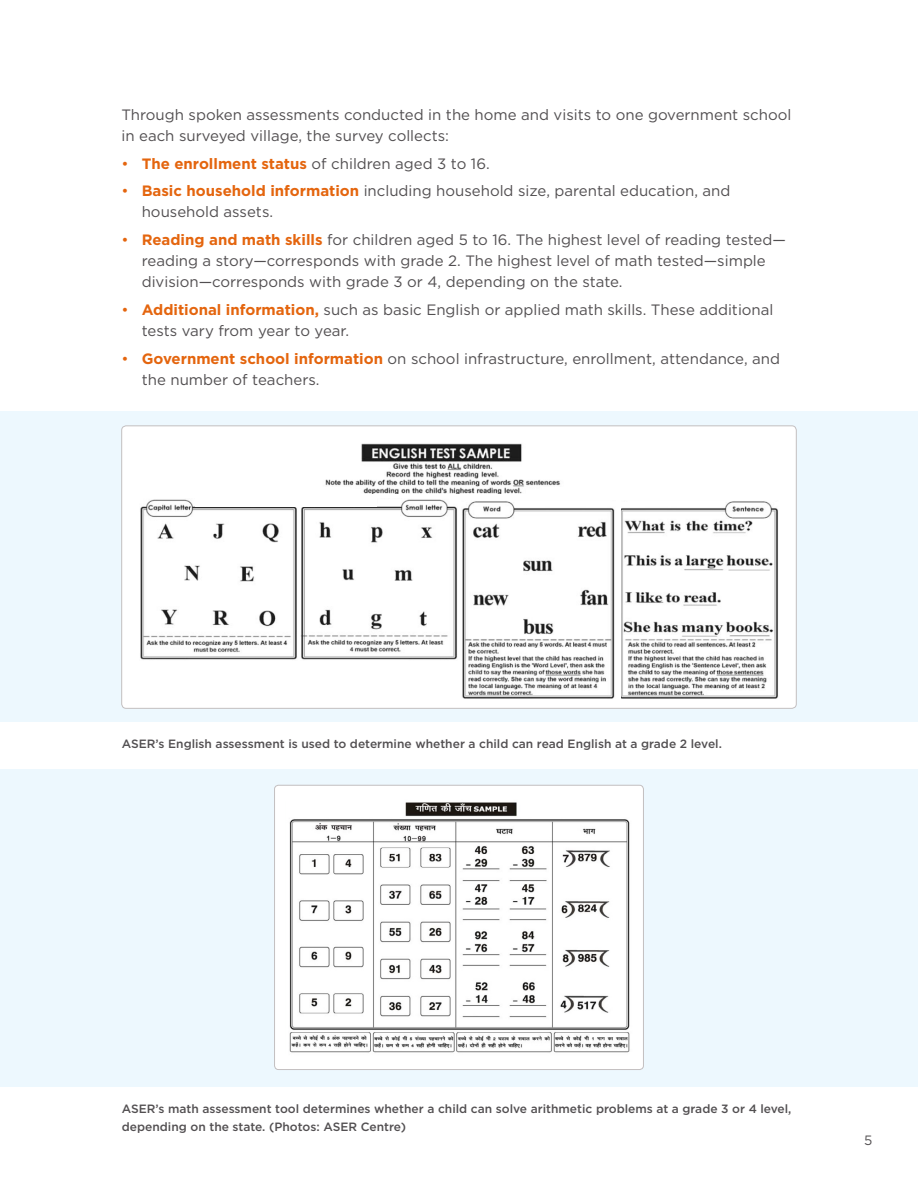
<style>
.page{position:relative;width:918px;height:1188px;background:#fff}
.page>*{position:absolute;margin:0;border:0;box-sizing:border-box;transform-origin:0 0}
.t1{font:15px/21px "Gotham";color:#524f51}
.t2{font:13.5px "Gotham";color:#524f51}
.t3{font:500 12px/18px "Gotham";color:#524f51}
.s1{color:#e4650e}
.s2{font-weight:700;color:#e4650e}
</style>
<div class="page">
<div style="left:0;top:770px;width:918px;height:317px;background:#edf8fe"></div>
<div style="left:275px;top:785px;width:368px;height:285px;background:#fff;border-radius:4px"></div>
<div style="left:274px;top:785px;width:370px;height:285px;border:1px solid #c3bfc0;border-radius:4px"></div>
<img style="left:289px;top:802px;width:341px;height:251px">
<div style="left:0;top:412px;width:918px;height:310px;background:#edf8fe"></div>
<div style="left:122px;top:426px;width:674px;height:282px;background:#fff;border-radius:4px"></div>
<img style="left:140px;top:499px;width:157px;height:161px">
<img style="left:462px;top:501px;width:153px;height:198px">
<img style="left:301px;top:499px;width:156px;height:161px">
<img style="left:621px;top:501px;width:157px;height:198px">
<img style="left:325px;top:443px;width:236px;height:51px">
<div style="left:303px;top:487px;width:47px;height:7px;background:#fff"></div>
<div style="left:195px;top:494px;width:181px;height:12px;background:#fff"></div>
<div style="left:543px;top:487px;width:75px;height:13px;background:#fff"></div>
<p class="t1" style="left:122px;top:104px;width:671px">Through spoken assessments conducted in the home and visits to one government school in each surveyed village, the survey collects:</p>
<p class="t1" style="left:122px;top:153px;width:370px"><span class="s1">•</span> <span class="s2">The enrollment status</span> of children aged 3 to 16.</p>
<p class="t1" style="left:142px;top:180px;width:590px;text-indent:-20px"><span class="s1">•</span> <span class="s2">Basic household information</span> including household size, parental education, and household assets.</p>
<p class="t1" style="left:142px;top:229px;width:646px;text-indent:-20px"><span class="s1">•</span> <span class="s2">Reading and math skills</span> for children aged 5 to 16. The highest level of reading tested— reading a story—corresponds with grade 2. The highest level of math tested—simple division—corresponds with grade 3 or 4, depending on the state.</p>
<p class="t1" style="left:142px;top:299px;width:633px;text-indent:-20px"><span class="s1">•</span> <span class="s2">Additional information,</span> such as basic English or applied math skills. These additional tests vary from year to year.</p>
<p class="t1" style="left:142px;top:348px;width:640px;text-indent:-20px"><span class="s1">•</span> <span class="s2">Government school information</span> on school infrastructure, enrollment, attendance, and the number of teachers.</p>
<p class="t3" style="left:122px;top:735px;width:602px">ASER’s English assessment is used to determine whether a child can read English at a grade 2 level.</p>
<p class="t3" style="left:122px;top:1099px;width:671px">ASER’s math assessment tool determines whether a child can solve arithmetic problems at a grade 3 or 4 level, depending on the state. (Photos: ASER Centre)</p>
<p class="t2" style="left:864px;top:1131px;width:10px">5</p>
</div>
